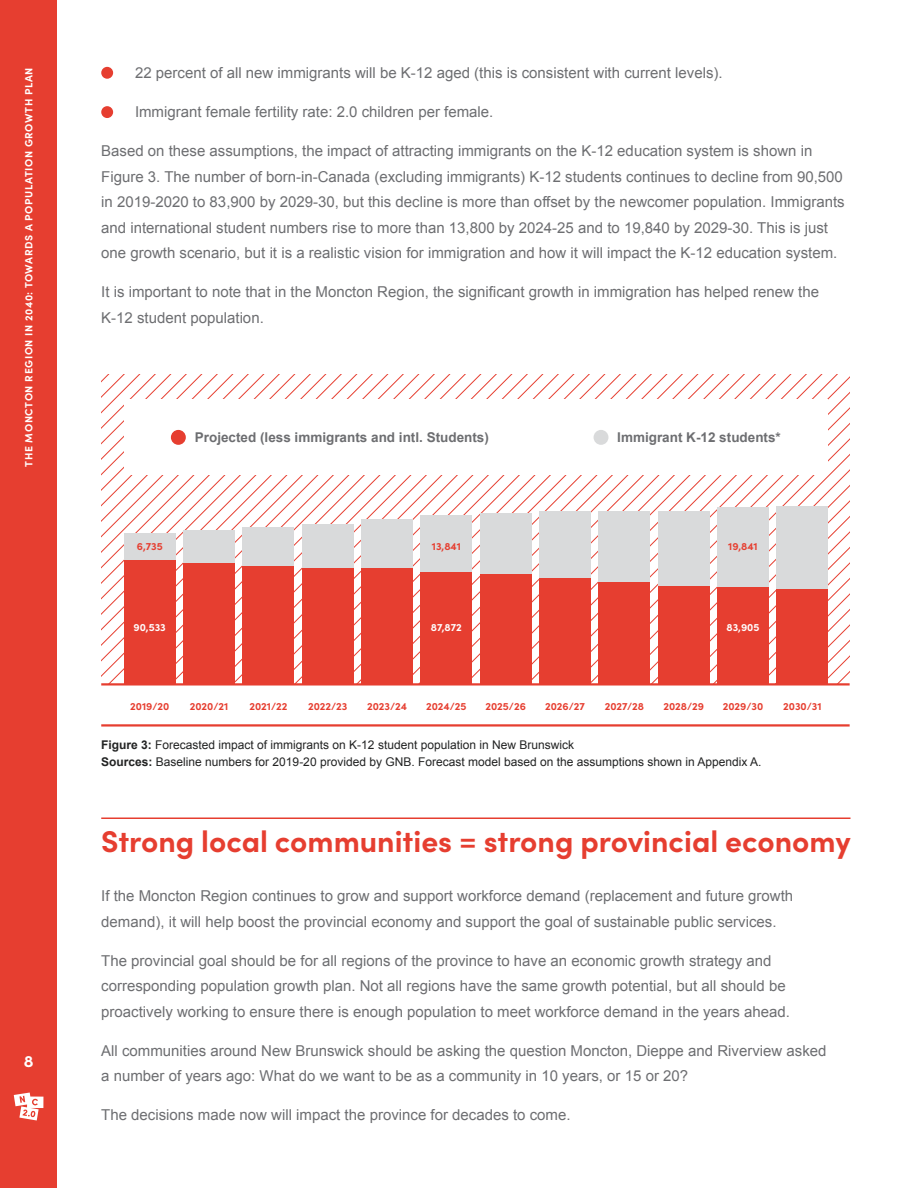
<style>
.page{position:relative;width:918px;height:1188px;background:#fff}
.page>*{position:absolute;margin:0;border:0;box-sizing:border-box;transform-origin:0 0}
.t1{font:700 30px "Sofia Pro";color:#e63e30}
.t2{font:700 16.5px "Sofia Pro";color:#fff}
.t3{font:15px/25.5px "Arial";color:#6d6e71}
.t4{font:700 13.5px "Arial";color:#6d6e71}
.t5{font:12px/16.5px "Arial";color:#222323}
.t6{font:700 10.5px "Sofia Pro";color:#e63e30}
.t7{font:700 10.5px "Sofia Pro";letter-spacing:.06em;color:#fff}
.s1{font-weight:700}
</style>
<div class="page">
<div style="left:0;top:0;width:57px;height:1188px;background:#e63e30"></div>
<svg style="left:14px;top:1093px;width:29px;height:28px"></svg>
<div style="left:101px;top:67px;width:12px;height:12px;background:#e63e30;border-radius:50%"></div>
<div style="left:101px;top:106px;width:12px;height:12px;background:#e63e30;border-radius:50%"></div>
<hr style="left:101px;top:818px;width:749px;height:1px;background:#e63e30">
<svg style="left:101px;top:375px;width:80px;height:308px"></svg>
<svg style="left:580px;top:375px;width:66px;height:308px"></svg>
<svg style="left:181px;top:375px;width:399px;height:308px"></svg>
<svg style="left:646px;top:375px;width:204px;height:308px"></svg>
<hr style="left:101px;top:683px;width:749px;height:3px;background:#e63e30">
<hr style="left:101px;top:724px;width:749px;height:3px;background:#e63e30">
<div style="left:124px;top:560px;width:51px;height:124px;background:#e63e30"></div>
<div style="left:183px;top:563px;width:52px;height:121px;background:#e63e30"></div>
<div style="left:243px;top:566px;width:51px;height:118px;background:#e63e30"></div>
<div style="left:302px;top:568px;width:51px;height:116px;background:#e63e30"></div>
<div style="left:361px;top:568px;width:52px;height:116px;background:#e63e30"></div>
<div style="left:421px;top:572px;width:51px;height:112px;background:#e63e30"></div>
<div style="left:480px;top:574px;width:51px;height:110px;background:#e63e30"></div>
<div style="left:539px;top:577px;width:52px;height:107px;background:#e63e30"></div>
<div style="left:599px;top:582px;width:51px;height:102px;background:#e63e30"></div>
<div style="left:658px;top:586px;width:51px;height:98px;background:#e63e30"></div>
<div style="left:717px;top:587px;width:52px;height:97px;background:#e63e30"></div>
<div style="left:777px;top:589px;width:51px;height:95px;background:#e63e30"></div>
<div style="left:124px;top:534px;width:51px;height:26px;background:#d9dadb"></div>
<div style="left:183px;top:531px;width:52px;height:32px;background:#d9dadb"></div>
<div style="left:243px;top:528px;width:51px;height:38px;background:#d9dadb"></div>
<div style="left:302px;top:525px;width:51px;height:43px;background:#d9dadb"></div>
<div style="left:361px;top:519px;width:52px;height:49px;background:#d9dadb"></div>
<div style="left:421px;top:515px;width:51px;height:57px;background:#d9dadb"></div>
<div style="left:480px;top:514px;width:51px;height:60px;background:#d9dadb"></div>
<div style="left:539px;top:511px;width:52px;height:66px;background:#d9dadb"></div>
<div style="left:599px;top:511px;width:51px;height:71px;background:#d9dadb"></div>
<div style="left:658px;top:511px;width:51px;height:75px;background:#d9dadb"></div>
<div style="left:717px;top:508px;width:52px;height:79px;background:#d9dadb"></div>
<div style="left:777px;top:507px;width:51px;height:82px;background:#d9dadb"></div>
<div style="left:124px;top:400px;width:704px;height:75px;background:#fff"></div>
<div style="left:171px;top:430px;width:15px;height:15px;background:#e63e30;border-radius:50%"></div>
<div style="left:594px;top:430px;width:14px;height:15px;background:#d9dadb;border-radius:50%"></div>
<p class="t7" style="left:21px;top:467px;width:401px;rotate:-90deg">THE MONCTON REGION IN 2040: TOWARDS A POPULATION GROWTH PLAN</p>
<p class="t2" style="left:24px;top:1048px;width:11px">8</p>
<p class="t3" style="left:135px;top:61px;width:589px">22 percent of all new immigrants will be K-12 aged (this is consistent with current levels).</p>
<p class="t3" style="left:135px;top:100px;width:360px">Immigrant female fertility rate: 2.0 children per female.</p>
<p class="t3" style="left:101px;top:139px;width:745px">Based on these assumptions, the impact of attracting immigrants on the K-12 education system is shown in Figure 3. The number of born-in-Canada (excluding immigrants) K-12 students continues to decline from 90,500 in 2019-2020 to 83,900 by 2029-30, but this decline is more than offset by the newcomer population. Immigrants and international student numbers rise to more than 13,800 by 2024-25 and to 19,840 by 2029-30. This is just one growth scenario, but it is a realistic vision for immigration and how it will impact the K-12 education system.</p>
<p class="t3" style="left:101px;top:280px;width:719px">It is important to note that in the Moncton Region, the significant growth in immigration has helped renew the<br>K-12 student population.</p>
<p class="t4" style="left:195px;top:428px;width:296px">Projected (less immigrants and intl. Students)</p>
<p class="t4" style="left:617px;top:428px;width:165px">Immigrant K-12 students*</p>
<p class="t6" style="left:137px;top:538px;width:27px">6,735</p>
<p class="t6" style="left:432px;top:538px;width:30px">13,841</p>
<p class="t6" style="left:728px;top:538px;width:31px">19,841</p>
<p class="t7" style="left:431px;top:619px;width:33px">87,872</p>
<p class="t7" style="left:134px;top:619px;width:34px">90,533</p>
<p class="t7" style="left:727px;top:619px;width:34px">83,905</p>
<p class="t6" style="left:130px;top:698px;width:41px">2019/20</p>
<p class="t6" style="left:190px;top:698px;width:40px">2020/21</p>
<p class="t6" style="left:249px;top:698px;width:40px">2021/22</p>
<p class="t6" style="left:308px;top:698px;width:41px">2022/23</p>
<p class="t6" style="left:367px;top:698px;width:42px">2023/24</p>
<p class="t6" style="left:426px;top:698px;width:42px">2024/25</p>
<p class="t6" style="left:485px;top:698px;width:42px">2025/26</p>
<p class="t6" style="left:545px;top:698px;width:41px">2026/27</p>
<p class="t6" style="left:605px;top:698px;width:41px">2027/28</p>
<p class="t6" style="left:663px;top:698px;width:42px">2028/29</p>
<p class="t6" style="left:723px;top:698px;width:42px">2029/30</p>
<p class="t6" style="left:783px;top:698px;width:40px">2030/31</p>
<p class="t5" style="left:101px;top:737px;width:662px"><span class="s1">Figure 3:</span> Forecasted impact of immigrants on K-12 student population in New Brunswick<br><span class="s1">Sources:</span> Baseline numbers for 2019-20 provided by GNB. Forecast model based on the assumptions shown in Appendix A.</p>
<h1 class="t1" style="left:101px;top:818px;width:751px">Strong local communities = strong provincial economy</h1>
<p class="t3" style="left:101px;top:884px;width:693px">If the Moncton Region continues to grow and support workforce demand (replacement and future growth demand), it will help boost the provincial economy and support the goal of sustainable public services.</p>
<p class="t3" style="left:101px;top:948px;width:690px">The provincial goal should be for all regions of the province to have an economic growth strategy and corresponding population growth plan. Not all regions have the same growth potential, but all should be proactively working to ensure there is enough population to meet workforce demand in the years ahead.</p>
<p class="t3" style="left:101px;top:1038px;width:727px">All communities around New Brunswick should be asking the question Moncton, Dieppe and Riverview asked a number of years ago: What do we want to be as a community in 10 years, or 15 or 20?</p>
<p class="t3" style="left:101px;top:1103px;width:471px">The decisions made now will impact the province for decades to come.</p>
</div>
